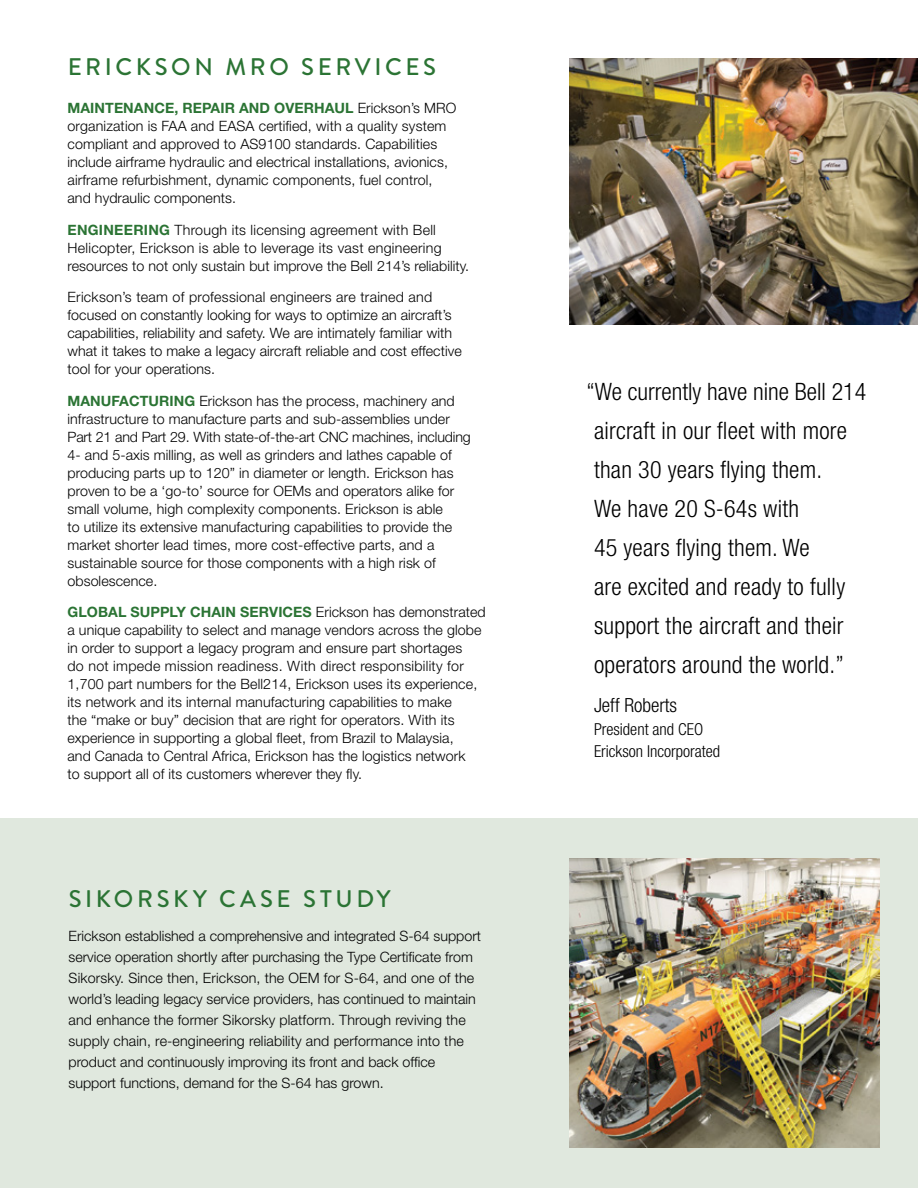
<style>
.page{position:relative;width:918px;height:1188px;background:#fff}
.page>*{position:absolute;margin:0;border:0;box-sizing:border-box;transform-origin:0 0}
.t1{font:300 condensed 24px/39px "Helvetica Neue";letter-spacing:.01em;color:#000}
.t2{font:500 24px "Brandon Grotesque";letter-spacing:.15em;color:#2b7434}
.t3{font:300 condensed 19.5px "Helvetica Neue";color:#000}
.t4{font:300 condensed 16.5px/22.5px "Helvetica Neue";color:#000}
.t5{font:300 14.25px/18px "Helvetica Neue";letter-spacing:.005em;color:#000}
.s1{font-weight:700;color:#2b7434}
</style>
<div class="page">
<div style="left:0;top:818px;width:918px;height:370px;background:#e0e8de"></div>
<img style="left:570px;top:58px;width:348px;height:267px">
<img style="left:570px;top:859px;width:309px;height:289px">
<h1 class="t2" style="left:68px;top:50px;width:370px">ERICKSON MRO SERVICES</h1>
<p class="t5" style="left:68px;top:99px;width:390px"><span class="s1">MAINTENANCE, REPAIR AND OVERHAUL</span> Erickson’s MRO organization is FAA and EASA certified, with a quality system compliant and approved to AS9100 standards. Capabilities include airframe hydraulic and electrical installations, avionics, airframe refurbishment, dynamic components, fuel control, and hydraulic components.</p>
<p class="t5" style="left:68px;top:220px;width:403px"><span class="s1">ENGINEERING</span> Through its licensing agreement with Bell<br>Helicopter, Erickson is able to leverage its vast engineering resources to not only sustain but improve the Bell 214’s reliability.</p>
<p class="t5" style="left:68px;top:288px;width:396px">Erickson’s team of professional engineers are trained and focused on constantly looking for ways to optimize an aircraft’s capabilities, reliability and safety. We are intimately familiar with what it takes to make a legacy aircraft reliable and cost effective tool for your operations.</p>
<p class="t5" style="left:68px;top:391px;width:405px"><span class="s1">MANUFACTURING</span> Erickson has the process, machinery and infrastructure to manufacture parts and sub-assemblies under Part 21 and Part 29. With state-of-the-art CNC machines, including 4- and 5-axis milling, as well as grinders and lathes capable of producing parts up to 120” in diameter or length. Erickson has proven to be a ‘go-to’ source for OEMs and operators alike for small volume, high complexity components. Erickson is able<br>to utilize its extensive manufacturing capabilities to provide the market shorter lead times, more cost-effective parts, and a sustainable source for those components with a high risk of obsolescence.</p>
<p class="t5" style="left:68px;top:603px;width:420px"><span class="s1">GLOBAL SUPPLY CHAIN SERVICES</span> Erickson has demonstrated a unique capability to select and manage vendors across the globe in order to support a legacy program and ensure part shortages<br>do not impede mission readiness. With direct responsibility for 1,700 part numbers for the Bell214, Erickson uses its experience, its network and its internal manufacturing capabilities to make<br>the “make or buy” decision that are right for operators. With its experience in supporting a global fleet, from Brazil to Malaysia,<br>and Canada to Central Africa, Erickson has the logistics network<br>to support all of its customers wherever they fly.</p>
<h1 class="t2" style="left:69px;top:882px;width:324px">SIKORSKY CASE STUDY</h1>
<p class="t5" style="left:69px;top:925px;width:414px;line-height:21px">Erickson established a comprehensive and integrated S-64 support service operation shortly after purchasing the Type Certificate from Sikorsky. Since then, Erickson, the OEM for S-64, and one of the world’s leading legacy service providers, has continued to maintain and enhance the former Sikorsky platform. Through reviving the supply chain, re-engineering reliability and performance into the product and continuously improving its front and back office support functions, demand for the S-64 has grown.</p>
<h1 class="t1" style="left:594px;top:372px;width:274px;text-indent:-8px">“We currently have nine Bell 214 aircraft in our fleet with more than 30 years flying them.<br>We have 20 S-64s with<br>45 years flying them. We<br>are excited and ready to fully support the aircraft and their operators around the world.”</h1>
<h2 class="t3" style="left:594px;top:694px;width:85px">Jeff Roberts</h2>
<p class="t4" style="left:594px;top:718px;width:128px">President and CEO<br>Erickson Incorporated</p>
</div>
